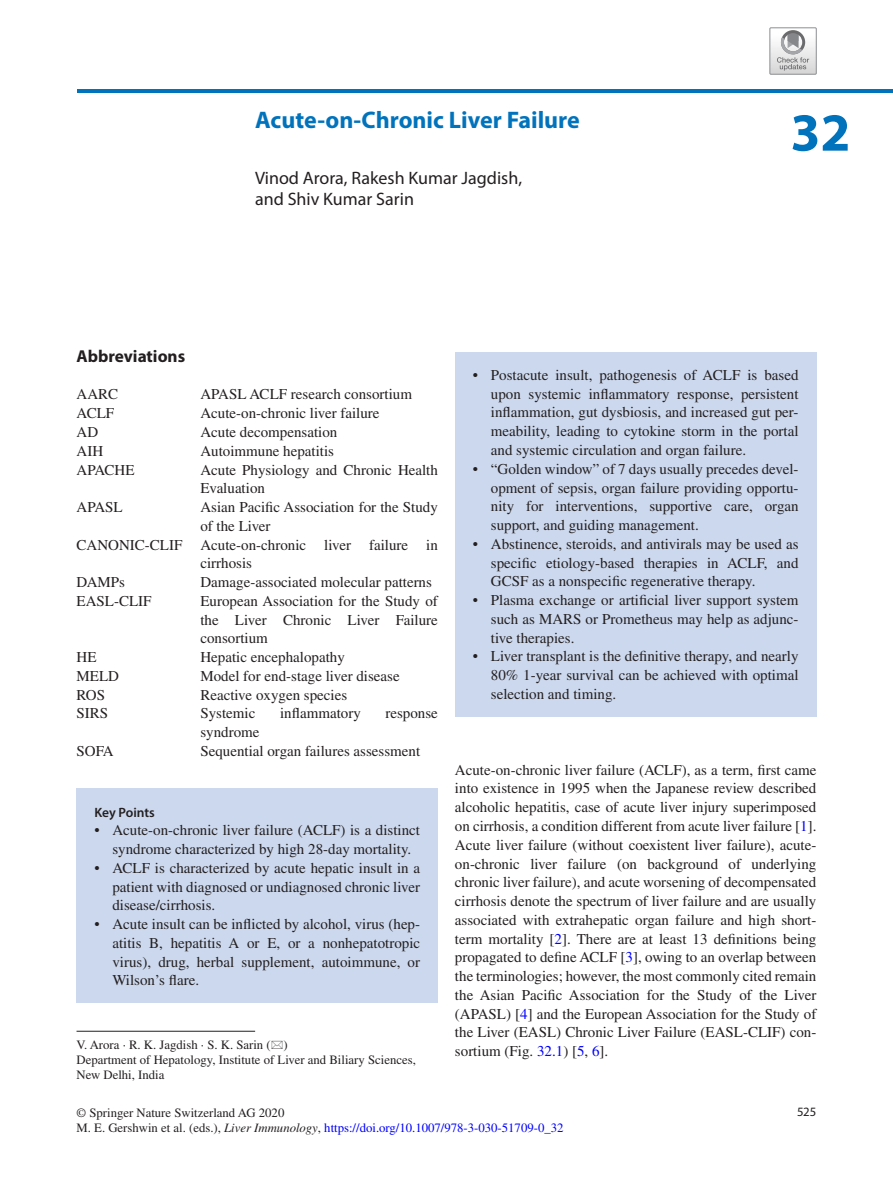
<style>
.page{position:relative;width:893px;height:1187px;background:#fff}
.page>*{position:absolute;margin:0;border:0;box-sizing:border-box;transform-origin:0 0}
.t1{font:700 54px "Wlcynr Myriad Pro";color:#0073bc}
.t2{font:700 24px "Wlcynr Myriad Pro";color:#0073bc}
.t3{font:18px/21px "Blpwqb Myriad Pro";color:#231f20}
.t4{font:700 17.25px "Wlcynr Myriad Pro";color:#231f20}
.t5{font:15px/18.8px "Jvcbhb Times LT Std";color:#231f20;text-align:justify}
.t6{font:600 13.5px "Klvlbf Myriad Pro";letter-spacing:-.005em;color:#231f20}
.t7{font:12.75px/15px "Jvcbhb Times LT Std";color:#231f20}
.t8{font:12.75px "Jvcbhb Times LT Std";color:#00f}
.t9{font:12.75px "Blpwqb Myriad Pro";color:#231f20}
.s1{color:#00f}
.s2{color:#231f20}
.s3{font-family:"Whmlkw Times LT Std";font-style:italic;color:#231f20}
</style>
<div class="page">
<div style="left:770px;top:28px;width:46px;height:46px;border:1px solid #8c8e91"></div>
<svg style="left:777px;top:30px;width:32px;height:41px"></svg>
<hr style="left:77px;top:89px;width:816px;height:3px;background:#0073bc">
<hr style="left:77px;top:1030px;width:178px;height:1px;background:#231f20">
<div style="left:77px;top:788px;width:361px;height:215px;background:#ccd8ed"></div>
<div style="left:455px;top:352px;width:361px;height:364px;background:#ccd8ed"></div>
<h2 class="t2" style="left:255px;top:104px;width:326px">Acute-on-Chronic Liver Failure</h2>
<p class="t3" style="left:255px;top:167px;width:268px">Vinod Arora, Rakesh Kumar Jagdish, and Shiv Kumar Sarin</p>
<h1 class="t1" style="left:790px;top:97px;width:61px">32</h1>
<p class="t4" style="left:77px;top:345px;width:110px">Abbreviations</p>
<p class="t5" style="left:77px;top:385px;width:43px">AARC</p>
<p class="t5" style="left:200px;top:385px;width:213px">APASL ACLF research consortium</p>
<p class="t5" style="left:77px;top:404px;width:39px">ACLF</p>
<p class="t5" style="left:200px;top:404px;width:181px">Acute-on-chronic liver failure</p>
<p class="t5" style="left:77px;top:422px;width:23px">AD</p>
<p class="t5" style="left:200px;top:422px;width:139px">Acute decompensation</p>
<p class="t5" style="left:77px;top:441px;width:28px">AIH</p>
<p class="t5" style="left:200px;top:441px;width:135px">Autoimmune hepatitis</p>
<p class="t5" style="left:77px;top:460px;width:60px">APACHE</p>
<p class="t5" style="left:200px;top:460px;width:239px">Acute Physiology and Chronic Health<br>Evaluation</p>
<p class="t5" style="left:77px;top:497px;width:48px">APASL</p>
<p class="t5" style="left:200px;top:497px;width:239px">Asian Pacific Association for the Study</p>
<p class="t5" style="left:200px;top:516px;width:72px">of the Liver</p>
<p class="t5" style="left:77px;top:535px;width:363px">CANONIC-CLIF Acute-on-chronic liver failure in</p>
<p class="t5" style="left:200px;top:554px;width:53px">cirrhosis</p>
<p class="t5" style="left:77px;top:572px;width:50px">DAMPs</p>
<p class="t5" style="left:200px;top:572px;width:233px">Damage-associated molecular patterns</p>
<p class="t5" style="left:77px;top:591px;width:77px">EASL-CLIF</p>
<p class="t5" style="left:200px;top:591px;width:239px">European Association for the Study of the Liver Chronic Liver Failure consortium</p>
<p class="t5" style="left:77px;top:647px;width:21px">HE</p>
<p class="t5" style="left:200px;top:647px;width:146px">Hepatic encephalopathy</p>
<p class="t5" style="left:77px;top:666px;width:44px">MELD</p>
<p class="t5" style="left:200px;top:666px;width:201px">Model for end-stage liver disease</p>
<p class="t5" style="left:77px;top:685px;width:30px">ROS</p>
<p class="t5" style="left:200px;top:685px;width:148px">Reactive oxygen species</p>
<p class="t5" style="left:77px;top:704px;width:33px">SIRS</p>
<p class="t5" style="left:200px;top:704px;width:57px">Systemic</p>
<p class="t5" style="left:280px;top:704px;width:82px">inflammatory</p>
<p class="t5" style="left:385px;top:704px;width:54px">response</p>
<p class="t5" style="left:200px;top:722px;width:61px">syndrome</p>
<p class="t5" style="left:77px;top:741px;width:39px">SOFA</p>
<p class="t5" style="left:200px;top:741px;width:221px">Sequential organ failures assessment</p>
<p class="t6" style="left:94px;top:803px;width:62px">Key Points</p>
<p class="t5" style="left:112px;top:820px;width:309px;text-indent:-18px">• Acute-on-chronic liver failure (ACLF) is a distinct syndrome characterized by high 28-day mortality.</p>
<p class="t5" style="left:112px;top:858px;width:309px;text-indent:-18px">• ACLF is characterized by acute hepatic insult in a patient with diagnosed or undiagnosed chronic liver disease/cirrhosis.</p>
<p class="t5" style="left:112px;top:914px;width:309px;text-indent:-18px">• Acute insult can be inflicted by alcohol, virus (hep&shy;atitis B, hepatitis A or E, or a nonhepatotropic virus), drug, herbal supplement, autoimmune, or Wilson’s flare.</p>
<p class="t7" style="left:77px;top:1037px;width:341px">V. Arora · R. K. Jagdish · S. K. Sarin ( )<br>Department of Hepatology, Institute of Liver and Biliary Sciences,<br>New Delhi, India</p>
<p class="t5" style="left:491px;top:365px;width:309px;text-indent:-18px">• Postacute insult, pathogenesis of ACLF is based upon systemic inflammatory response, persistent inflammation, gut dysbiosis, and increased gut per&shy;meability, leading to cytokine storm in the portal and systemic circulation and organ failure.</p>
<p class="t5" style="left:491px;top:459px;width:309px;text-indent:-18px">• “Golden window” of 7 days usually precedes devel&shy;opment of sepsis, organ failure providing opportu&shy;nity for interventions, supportive care, organ support, and guiding management.</p>
<p class="t5" style="left:491px;top:534px;width:309px;text-indent:-18px">• Abstinence, steroids, and antivirals may be used as specific etiology-based therapies in ACLF, and GCSF as a nonspecific regenerative therapy.</p>
<p class="t5" style="left:491px;top:590px;width:309px;text-indent:-18px">• Plasma exchange or artificial liver support system such as MARS or Prometheus may help as adjunc&shy;tive therapies.</p>
<p class="t5" style="left:491px;top:647px;width:309px;text-indent:-18px">• Liver transplant is the definitive therapy, and nearly 80% 1-year survival can be achieved with optimal selection and timing.</p>
<p class="t5" style="left:455px;top:760px;width:363px">Acute-on-chronic liver failure (ACLF), as a term, first came into existence in 1995 when the Japanese review described alcoholic hepatitis, case of acute liver injury superimposed on cirrhosis, a condition different from acute liver failure [<span class="s1">1</span>].<br>Acute liver failure (without coexistent liver failure), acute&shy;on-chronic liver failure (on background of underlying chronic liver failure), and acute worsening of decompensated cirrhosis denote the spectrum of liver failure and are usually associated with extrahepatic organ failure and high short&shy;term mortality [<span class="s1">2</span>]. There are at least 13 definitions being propagated to define ACLF [<span class="s1">3</span>], owing to an overlap between the terminologies; however, the most commonly cited remain the Asian Pacific Association for the Study of the Liver (APASL) [<span class="s1">4</span>] and the European Association for the Study of the Liver (EASL) Chronic Liver Failure (EASL-CLIF) con&shy;sortium (Fig. <span class="s1">32.1</span>) [<span class="s1">5</span>, <span class="s1">6</span>].</p>
<p class="t7" style="left:77px;top:1104px;width:209px">© Springer Nature Switzerland AG 2020</p>
<p class="t9" style="left:797px;top:1103px;width:21px">525</p>
<p class="t8" style="left:77px;top:1120px;width:488px"><span class="s2">M. E. Gershwin et al. (eds.),</span> <span class="s3">Liver Immunology</span><span class="s2">,</span> https://doi.org/10.1007/978-3-030-51709-0_32</p>
</div>
